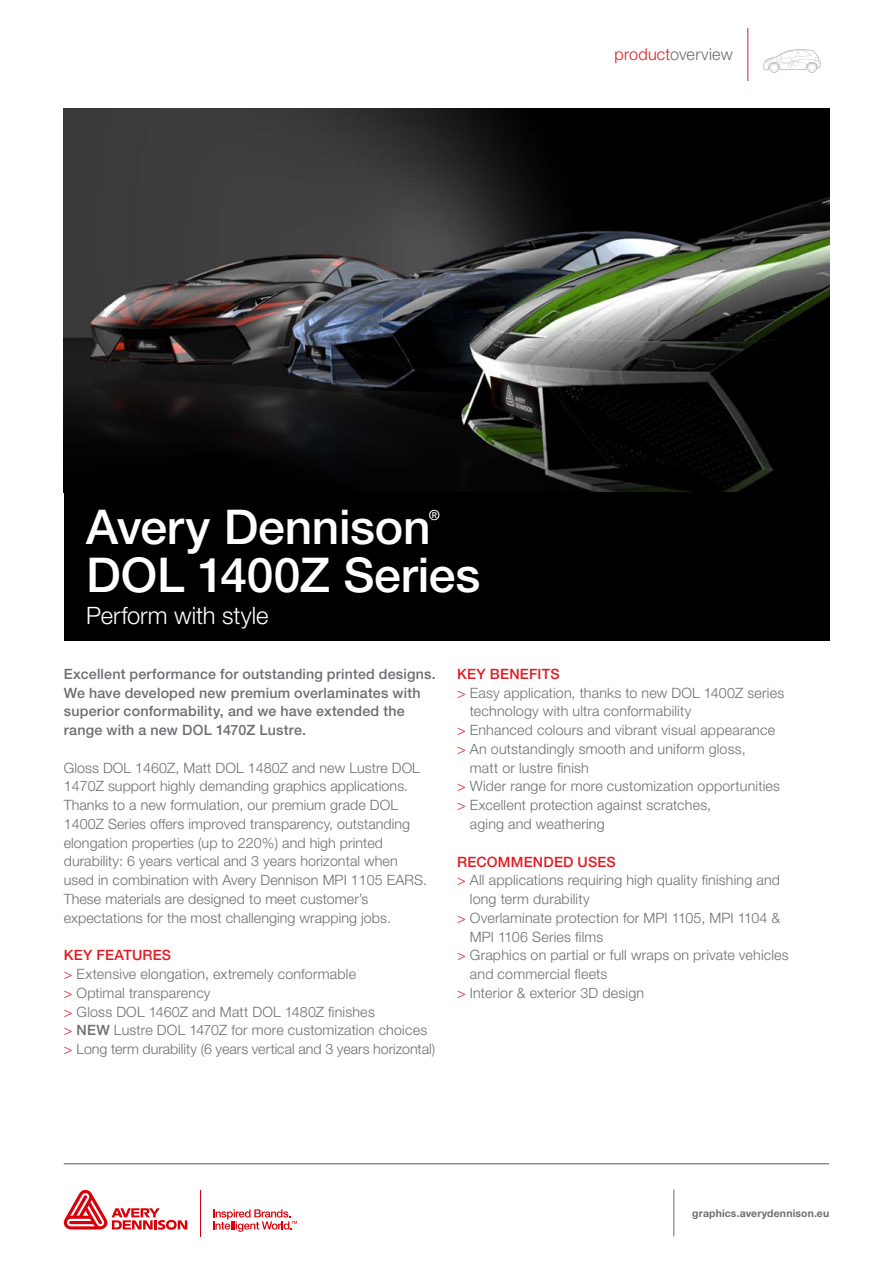
<style>
.page{position:relative;width:893px;height:1263px;background:#fff}
.page>*{position:absolute;margin:0;border:0;box-sizing:border-box;transform-origin:0 0}
.t1{font:500 48px "Helvetica Neue LT Std";letter-spacing:-.005em;color:#fff}
.t2{font:300 24px "Helvetica Neue LT Std";color:#fff}
.t3{font:300 16.35px "Helvetica Neue LT Std";letter-spacing:.01em;color:#6d6e71}
.t4{font:300 14.25px/18.8px "Helvetica Neue LT Std";letter-spacing:.005em;color:#6d6e71}
.t5{font:500 14.25px/18.8px "Helvetica Neue LT Std";letter-spacing:.015em;color:#6d6e71}
.t6{font:500 14.25px "Helvetica Neue LT Std";letter-spacing:.015em;color:#e11b22}
.t7{font:500 13.95px "Helvetica Neue LT Std";color:#fff}
.t8{font:700 10.5px "Helvetica Neue LT Std";letter-spacing:.015em;color:#6d6e71}
.s1{color:#e11b22}
.s2{font-weight:500;color:#e11b22}
.s3{font-weight:500}
</style>
<div class="page">
<hr style="left:64px;top:1163px;width:765px;height:1px;background:#58595b">
<hr style="left:674px;top:1189px;width:1px;height:47px;background:#6d6e71">
<svg style="left:64px;top:1189px;width:123px;height:41px"></svg>
<hr style="left:201px;top:1190px;width:1px;height:46px;background:#da0009">
<svg style="left:213px;top:1209px;width:84px;height:23px"></svg>
<img style="left:64px;top:109px;width:765px;height:383px">
<svg style="left:763px;top:49px;width:58px;height:24px"></svg>
<hr style="left:747px;top:28px;width:1px;height:53px;background:#e11b22">
<div style="left:64px;top:492px;width:765px;height:149px;background:#000"></div>
<p class="t3" style="left:615px;top:44px;width:120px"><span class="s1">product</span>overview</p>
<h1 class="t1" style="left:86px;top:498px;width:346px">Avery Dennison</h1>
<p class="t7" style="left:429px;top:507px;width:13px">®</p>
<h1 class="t1" style="left:86px;top:546px;width:396px">DOL 1400Z Series</h1>
<h2 class="t2" style="left:86px;top:601px;width:184px">Perform with style</h2>
<p class="t5" style="left:64px;top:664px;width:374px">Excellent performance for outstanding printed designs.<br>We have developed new premium overlaminates with superior conformability, and we have extended the range with a new DOL 1470Z Lustre.</p>
<p class="t4" style="left:64px;top:758px;width:365px">Gloss DOL 1460Z, Matt DOL 1480Z and new Lustre DOL 1470Z support highly demanding graphics applications.<br>Thanks to a new formulation, our premium grade DOL 1400Z Series offers improved transparency, outstanding elongation properties (up to 220%) and high printed durability: 6 years vertical and 3 years horizontal when used in combination with Avery Dennison MPI 1105 EARS.<br>These materials are designed to meet customer’s expectations for the most challenging wrapping jobs.</p>
<p class="t4" style="left:64px;top:945px;width:373px"><span class="s2">KEY FEATURES<br></span><span class="s1">&gt;</span> Extensive elongation, extremely conformable<br><span class="s1">&gt;</span> Optimal transparency<br><span class="s1">&gt;</span> Gloss DOL 1460Z and Matt DOL 1480Z finishes<br><span class="s1">&gt;</span> <span class="s3">NEW</span> Lustre DOL 1470Z for more customization choices <span class="s1">&gt;</span> Long term durability (6 years vertical and 3 years horizontal)</p>
<p class="t6" style="left:457px;top:665px;width:104px">KEY BENEFITS</p>
<p class="t4" style="left:457px;top:683px;width:329px"><span class="s1">&gt;</span> Easy application, thanks to new DOL 1400Z series</p>
<p class="t4" style="left:470px;top:702px;width:223px">technology with ultra conformability</p>
<p class="t4" style="left:457px;top:720px;width:319px"><span class="s1">&gt;</span> Enhanced colours and vibrant visual appearance</p>
<p class="t4" style="left:457px;top:739px;width:290px"><span class="s1">&gt;</span> An outstandingly smooth and uniform gloss,</p>
<p class="t4" style="left:470px;top:758px;width:120px">matt or lustre finish</p>
<p class="t4" style="left:457px;top:777px;width:324px"><span class="s1">&gt;</span> Wider range for more customization opportunities</p>
<p class="t4" style="left:457px;top:795px;width:256px"><span class="s1">&gt;</span> Excellent protection against scratches,</p>
<p class="t4" style="left:470px;top:814px;width:136px">aging and weathering</p>
<p class="t6" style="left:457px;top:853px;width:160px">RECOMMENDED USES</p>
<p class="t4" style="left:457px;top:870px;width:324px"><span class="s1">&gt;</span> All applications requiring high quality finishing and</p>
<p class="t4" style="left:470px;top:889px;width:121px">long term durability</p>
<p class="t4" style="left:457px;top:908px;width:325px"><span class="s1">&gt;</span> Overlaminate protection for MPI 1105, MPI 1104 &amp;</p>
<p class="t4" style="left:470px;top:927px;width:135px">MPI 1106 Series films</p>
<p class="t4" style="left:457px;top:945px;width:333px"><span class="s1">&gt;</span> Graphics on partial or full wraps on private vehicles</p>
<p class="t4" style="left:470px;top:964px;width:139px">and commercial fleets</p>
<p class="t4" style="left:457px;top:983px;width:189px"><span class="s1">&gt;</span> Interior &amp; exterior 3D design</p>
<p class="t8" style="left:692px;top:1207px;width:138px">graphics.averydennison.eu</p>
</div>
